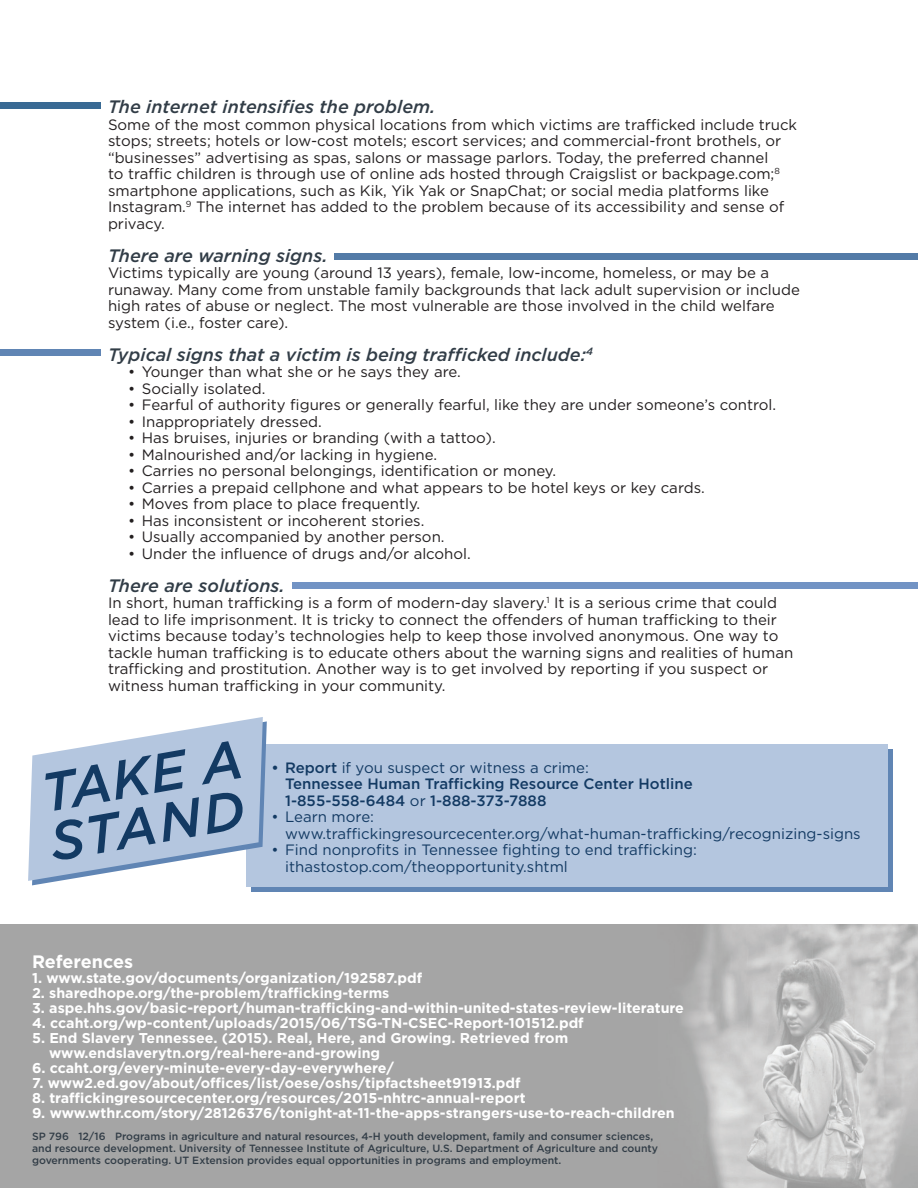
<style>
.page{position:relative;width:918px;height:1188px;background:#fff}
.page>*{position:absolute;margin:0;border:0;box-sizing:border-box;transform-origin:0 0}
.Paragraph_Style_1{font:italic 500 18px "Gotham";color:#323d47}
.Paragraph_Style_1-2{font:700 18px "Gotham";color:#fff}
.Paragraph_Style_1-3{font:15px/16.5px "Gotham";color:#231f20}
.t1{font:15px/16.5px "Gotham";color:#133a63}
.t2{font:500 15px/16.5px "Gotham";color:#133a63}
.Paragraph_Style_1-4{font:700 14.25px/15px "Gotham";color:#fff}
.t3{font:500 10.5px/12px "Gotham";color:#323d47}
.s1{font-weight:400}
</style>
<div class="page">
<img style="left:0;top:924px;width:918px;height:264px">
<div style="left:251px;top:750px;width:642px;height:142px;background:#6085b4"></div>
<div style="left:246px;top:744px;width:642px;height:143px;background:#b4c6df"></div>
<svg style="left:28px;top:717px;width:239px;height:168px"></svg>
<div style="left:292px;top:583px;width:626px;height:6px;background:#7293c4"></div>
<div style="left:0;top:350px;width:100px;height:6px;background:#6085b4"></div>
<div style="left:334px;top:253px;width:584px;height:6px;background:#537ba7"></div>
<div style="left:0;top:102px;width:100px;height:7px;background:#396a94"></div>
<p class="Paragraph_Style_1" style="left:108px;top:95px;width:329px">The internet intensifies the problem.</p>
<p class="Paragraph_Style_1-3" style="left:108px;top:116px;width:691px">Some of the most common physical locations from which victims are trafficked include truck stops; streets; hotels or low-cost motels; escort services; and commercial-front brothels, or “businesses” advertising as spas, salons or massage parlors. Today, the preferred channel<br>to traffic children is through use of online ads hosted through Craigslist or backpage.com;<sup>8 </sup>smartphone applications, such as Kik, Yik Yak or SnapChat; or social media platforms like Instagram.<sup>9</sup> The internet has added to the problem because of its accessibility and sense of privacy.</p>
<p class="Paragraph_Style_1" style="left:108px;top:243px;width:221px">There are warning signs.</p>
<p class="Paragraph_Style_1-3" style="left:108px;top:264px;width:694px">Victims typically are young (around 13 years), female, low-income, homeless, or may be a runaway. Many come from unstable family backgrounds that lack adult supervision or include high rates of abuse or neglect. The most vulnerable are those involved in the child welfare system (i.e., foster care).</p>
<p class="Paragraph_Style_1" style="left:108px;top:342px;width:486px">Typical signs that a victim is being trafficked include:<sup>4</sup></p>
<p class="Paragraph_Style_1-3" style="left:128px;top:363px;width:334px">• Younger than what she or he says they are.</p>
<p class="Paragraph_Style_1-3" style="left:128px;top:380px;width:139px">• Socially isolated.</p>
<p class="Paragraph_Style_1-3" style="left:128px;top:396px;width:650px">• Fearful of authority figures or generally fearful, like they are under someone’s control.</p>
<p class="Paragraph_Style_1-3" style="left:128px;top:413px;width:195px">• Inappropriately dressed.</p>
<p class="Paragraph_Style_1-3" style="left:128px;top:429px;width:369px">• Has bruises, injuries or branding (with a tattoo).</p>
<p class="Paragraph_Style_1-3" style="left:128px;top:446px;width:310px">• Malnourished and/or lacking in hygiene.</p>
<p class="Paragraph_Style_1-3" style="left:128px;top:462px;width:429px">• Carries no personal belongings, identification or money.</p>
<p class="Paragraph_Style_1-3" style="left:128px;top:479px;width:578px">• Carries a prepaid cellphone and what appears to be hotel keys or key cards.</p>
<p class="Paragraph_Style_1-3" style="left:128px;top:495px;width:294px">• Moves from place to place frequently.</p>
<p class="Paragraph_Style_1-3" style="left:128px;top:512px;width:298px">• Has inconsistent or incoherent stories.</p>
<p class="Paragraph_Style_1-3" style="left:128px;top:528px;width:318px">• Usually accompanied by another person.</p>
<p class="Paragraph_Style_1-3" style="left:128px;top:545px;width:344px">• Under the influence of drugs and/or alcohol.</p>
<p class="Paragraph_Style_1" style="left:108px;top:573px;width:178px">There are solutions.</p>
<p class="Paragraph_Style_1-3" style="left:108px;top:594px;width:687px">In short, human trafficking is a form of modern-day slavery.<sup>1</sup> It is a serious crime that could lead to life imprisonment. It is tricky to connect the offenders of human trafficking to their victims because today’s technologies help to keep those involved anonymous. One way to tackle human trafficking is to educate others about the warning signs and realities of human trafficking and prostitution. Another way is to get involved by reporting if you suspect or witness human trafficking in your community.</p>
<p class="t2" style="left:285px;top:759px;width:409px;text-indent:-14px">• Report <span class="s1">if you suspect or witness a crime:<br></span>Tennessee Human Trafficking Resource Center Hotline<br>1-855-558-6484 <span class="s1">or</span> 1-888-373-7888</p>
<p class="t1" style="left:285px;top:809px;width:577px;text-indent:-14px">• Learn more: www.traffickingresourcecenter.org/what-human-trafficking/recognizing-signs</p>
<p class="t1" style="left:285px;top:842px;width:413px;text-indent:-14px">• Find nonprofits in Tennessee fighting to end trafficking: ithastostop.com/theopportunity.shtml</p>
<p class="Paragraph_Style_1-2" style="left:32px;top:949px;width:103px">References</p>
<p class="Paragraph_Style_1-4" style="left:32px;top:970px;width:392px">1. www.state.gov/documents/organization/192587.pdf</p>
<p class="Paragraph_Style_1-4" style="left:32px;top:985px;width:359px">2. sharedhope.org/the-problem/trafficking-terms</p>
<p class="Paragraph_Style_1-4" style="left:32px;top:1000px;width:654px">3. aspe.hhs.gov/basic-report/human-trafficking-and-within-united-states-review-literature</p>
<p class="Paragraph_Style_1-4" style="left:32px;top:1015px;width:553px">4. ccaht.org/wp-content/uploads/2015/06/TSG-TN-CSEC-Report-101512.pdf</p>
<p class="Paragraph_Style_1-4" style="left:49px;top:1030px;width:521px;text-indent:-17px">5. End Slavery Tennessee. (2015). Real, Here, and Growing. Retrieved from www.endslaverytn.org/real-here-and-growing</p>
<p class="Paragraph_Style_1-4" style="left:32px;top:1060px;width:364px">6. ccaht.org/every-minute-every-day-everywhere/</p>
<p class="Paragraph_Style_1-4" style="left:32px;top:1075px;width:490px">7. www2.ed.gov/about/offices/list/oese/oshs/tipfactsheet91913.pdf</p>
<p class="Paragraph_Style_1-4" style="left:32px;top:1090px;width:495px">8. traffickingresourcecenter.org/resources/2015-nhtrc-annual-report</p>
<p class="Paragraph_Style_1-4" style="left:32px;top:1105px;width:644px">9. www.wthr.com/story/28126376/tonight-at-11-the-apps-strangers-use-to-reach-children</p>
<p class="t3" style="left:32px;top:1130px;width:628px">SP 796 12/16 Programs in agriculture and natural resources, 4-H youth development, family and consumer sciences, and resource development. University of Tennessee Institute of Agriculture, U.S. Department of Agriculture and county governments cooperating. UT Extension provides equal opportunities in programs and employment.</p>
</div>
